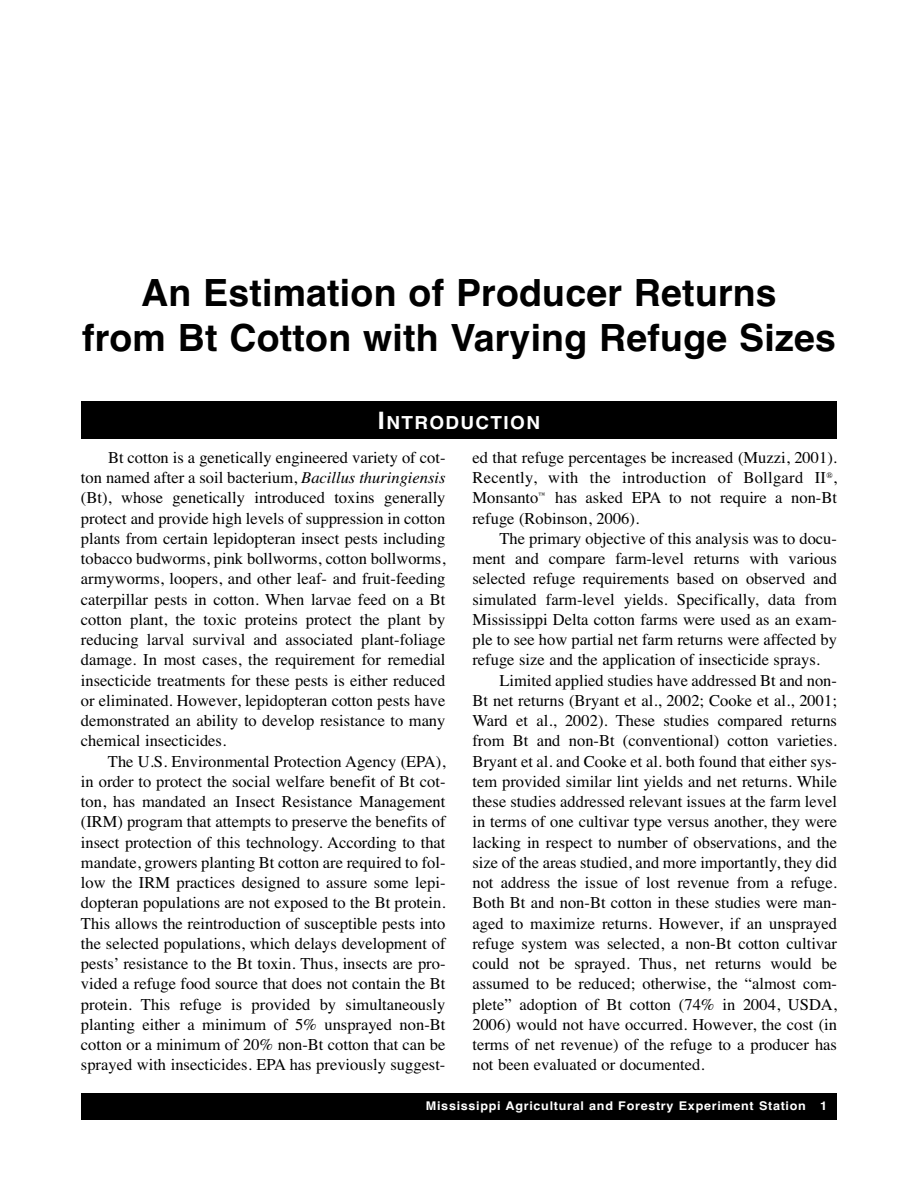
<style>
.page{position:relative;width:918px;height:1188px;background:#fff}
.page>*{position:absolute;margin:0;border:0;box-sizing:border-box;transform-origin:0 0}
.t1{font:700 37.5px/45px "Helvetica";letter-spacing:.005em;color:#000;text-align:center}
.t2{font:700 18px "Helvetica";letter-spacing:.075em;color:#fff;scale:1.05 1}
.t3{font:16.5px/20.2px "Times";color:#000;text-align:justify}
.t4{font:700 12px "Helvetica";letter-spacing:.055em;color:#fff;scale:1.05 1}
.s1{font-size:24px}
.s2{font-style:italic}
</style>
<div class="page">
<div style="left:81px;top:1094px;width:756px;height:26px;background:#000"></div>
<div style="left:81px;top:401px;width:756px;height:37px;background:#000"></div>
<h1 class="t1" style="left:82px;top:271px;width:755px">An Estimation of Producer Returns<br>from Bt Cotton with Varying Refuge Sizes</h1>
<p class="t2" style="left:378px;top:412px;width:156px"><span class="s1">I</span>NTRODUCTION</p>
<p class="t3" style="left:81px;top:447px;width:366px;text-indent:27px">Bt cotton is a genetically engineered variety of cot&shy;ton named after a soil bacterium, <span class="s2">Bacillus thuringiensis </span>(Bt), whose genetically introduced toxins generally protect and provide high levels of suppression in cotton plants from certain lepidopteran insect pests including tobacco budworms, pink bollworms, cotton bollworms, armyworms, loopers, and other leaf- and fruit-feeding caterpillar pests in cotton. When larvae feed on a Bt cotton plant, the toxic proteins protect the plant by reducing larval survival and associated plant-foliage damage. In most cases, the requirement for remedial insecticide treatments for these pests is either reduced or eliminated. However, lepidopteran cotton pests have demonstrated an ability to develop resistance to many chemical insecticides.</p>
<p class="t3" style="left:81px;top:751px;width:366px;text-indent:27px">The U.S. Environmental Protection Agency (EPA), in order to protect the social welfare benefit of Bt cot&shy;ton, has mandated an Insect Resistance Management (IRM) program that attempts to preserve the benefits of insect protection of this technology. According to that mandate, growers planting Bt cotton are required to fol&shy;low the IRM practices designed to assure some lepi&shy;dopteran populations are not exposed to the Bt protein.<br>This allows the reintroduction of susceptible pests into the selected populations, which delays development of pests’ resistance to the Bt toxin. Thus, insects are pro&shy;vided a refuge food source that does not contain the Bt protein. This refuge is provided by simultaneously planting either a minimum of 5% unsprayed non-Bt cotton or a minimum of 20% non-Bt cotton that can be sprayed with insecticides. EPA has previously suggest-</p>
<p class="t3" style="left:472px;top:447px;width:366px">ed that refuge percentages be increased (Muzzi, 2001).<br>Recently, with the introduction of Bollgard II<sup>®</sup>, Monsanto<sup>™</sup> has asked EPA to not require a non-Bt refuge (Robinson, 2006).</p>
<p class="t3" style="left:472px;top:528px;width:366px;text-indent:27px">The primary objective of this analysis was to docu&shy;ment and compare farm-level returns with various selected refuge requirements based on observed and simulated farm-level yields. Specifically, data from Mississippi Delta cotton farms were used as an exam&shy;ple to see how partial net farm returns were affected by refuge size and the application of insecticide sprays.</p>
<p class="t3" style="left:472px;top:670px;width:366px;text-indent:27px">Limited applied studies have addressed Bt and non-Bt net returns (Bryant et al., 2002; Cooke et al., 2001; Ward et al., 2002). These studies compared returns from Bt and non-Bt (conventional) cotton varieties.<br>Bryant et al. and Cooke et al. both found that either sys&shy;tem provided similar lint yields and net returns. While these studies addressed relevant issues at the farm level in terms of one cultivar type versus another, they were lacking in respect to number of observations, and the size of the areas studied, and more importantly, they did not address the issue of lost revenue from a refuge.<br>Both Bt and non-Bt cotton in these studies were man&shy;aged to maximize returns. However, if an unsprayed refuge system was selected, a non-Bt cotton cultivar could not be sprayed. Thus, net returns would be assumed to be reduced; otherwise, the “almost com&shy;plete” adoption of Bt cotton (74% in 2004, USDA, 2006) would not have occurred. However, the cost (in terms of net revenue) of the refuge to a producer has not been evaluated or documented.</p>
<p class="t4" style="left:426px;top:1099px;width:384px">Mississippi Agricultural and Forestry Experiment Station 1</p>
</div>
